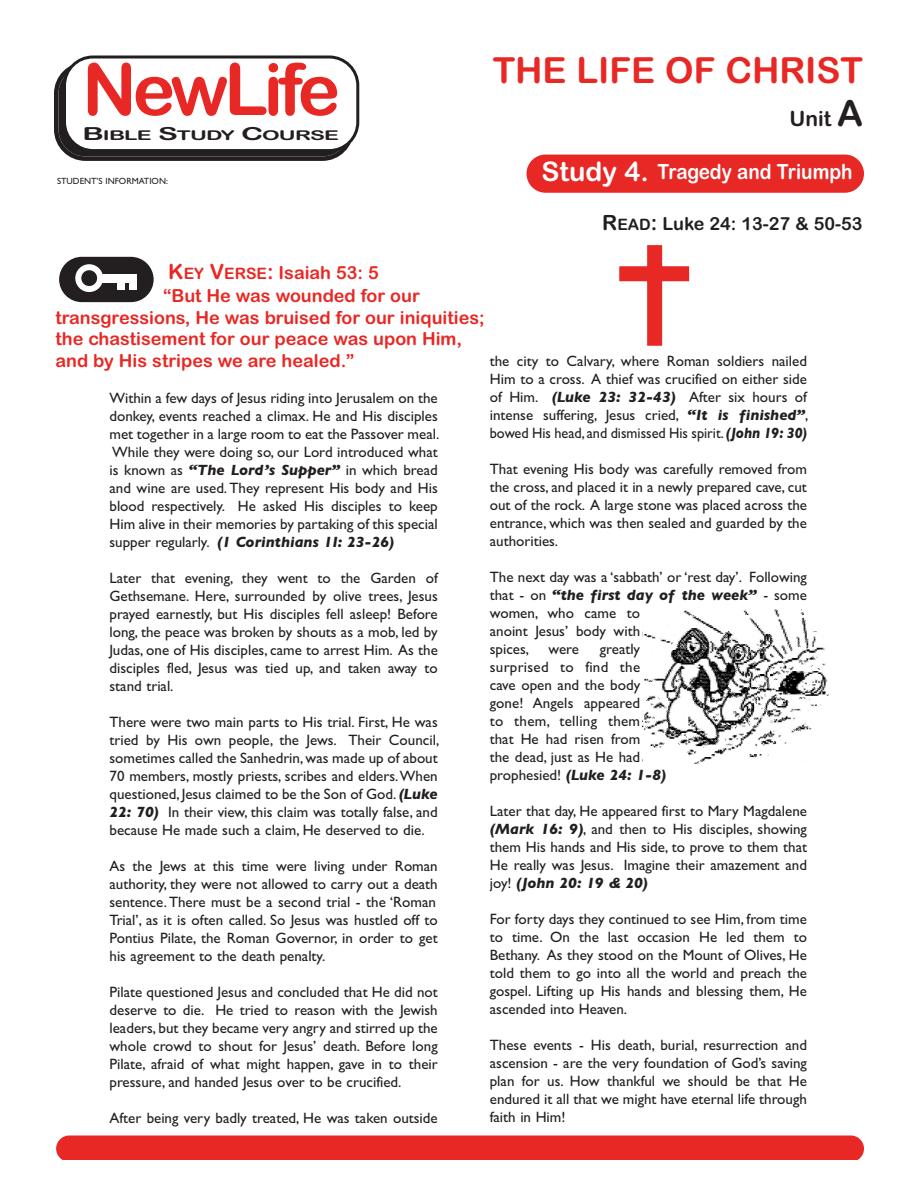
<style>
.page{position:relative;width:918px;height:1188px;background:#fff}
.page>*{position:absolute;margin:0;border:0;box-sizing:border-box;transform-origin:0 0}
.t1{font:72px "Arial Rounded MT Bold";letter-spacing:-.06em;color:#e82824}
.t2{font:36px "Arial Rounded MT Bold";color:#e82824}
.t3{font:21px "Arial Rounded MT Bold";color:#fff;scale:.9 1}
.t4{font:21px "Arial Rounded MT Bold";color:#231f20}
.t5{font:18px "Arial Rounded MT Bold";color:#e82824}
.t6{font:18px "Arial Rounded MT Bold";color:#231f20}
.t7{font:15px/18px "Gill Sans";color:#231f20;text-align:justify}
.t8{font:13.5px "Arial Rounded MT Bold";letter-spacing:-.04em;color:#231f20;scale:1.65 1}
.t9{font:9px "Gill Sans";color:#231f20}
.s1{font-size:18px}
.s2{font-size:36px}
.s3{font-size:27px}
.s4{font-size:21px}
.s5{font-size:15.75px}
.s6{font-weight:700;font-style:italic}
</style>
<div class="page">
<div style="left:526px;top:155px;width:338px;height:38px;background:#e82824;border-radius:19px"></div>
<svg style="left:54px;top:56px;width:305px;height:105px"></svg>
<div style="left:59px;top:257px;width:95px;height:45px;background:#231f20;border-radius:23px"></div>
<svg style="left:75px;top:264px;width:28px;height:28px"></svg>
<div style="left:102px;top:274px;width:34px;height:8px;background:#fff"></div>
<div style="left:129px;top:282px;width:7px;height:8px;background:#fff"></div>
<div style="left:117px;top:282px;width:7px;height:8px;background:#fff"></div>
<div style="left:56px;top:1136px;width:808px;height:24px;background:#e82824"></div>
<img style="left:642px;top:609px;width:187px;height:154px">
<div style="left:619px;top:266px;width:70px;height:15px;background:#e82824"></div>
<div style="left:647px;top:245px;width:15px;height:101px;background:#e82824"></div>
<h1 class="t1" style="left:82px;top:63px;width:260px">NewLife</h1>
<p class="t8" style="left:82px;top:130px;width:157px"><span class="s1">B</span>IBLE <span class="s1">S</span>TUDY <span class="s1">C</span>OURSE</p>
<p class="t9" style="left:57px;top:177px;width:113px">STUDENT’S INFORMATION:</p>
<h2 class="t2" style="left:493px;top:56px;width:372px">THE LIFE OF CHRIST</h2>
<h3 class="t4" style="left:790px;top:111px;width:75px">Unit <span class="s2">A</span></h3>
<h3 class="t3" style="left:542px;top:164px;width:347px"><span class="s3">Study 4.</span> Tragedy and Triumph</h3>
<p class="t6" style="left:602px;top:217px;width:262px"><span class="s4">R</span><span class="s5">EAD</span><span class="s4">:</span> Luke 24: 13-27 &amp; 50-53</p>
<p class="t5" style="left:168px;top:266px;width:212px"><span class="s4">K</span><span class="s5">EY</span> <span class="s4">V</span><span class="s5">ERSE</span><span class="s4">:</span> Isaiah 53: 5</p>
<p class="t5" style="left:163px;top:289px;width:258px">“But He was wounded for our</p>
<p class="t5" style="left:56px;top:311px;width:431px">transgressions, He was bruised for our iniquities;</p>
<p class="t5" style="left:56px;top:332px;width:408px">the chastisement for our peace was upon Him,</p>
<p class="t5" style="left:56px;top:354px;width:301px">and by His stripes we are healed.”</p>
<p class="t7" style="left:490px;top:353px;width:320px">the city to Calvary, where Roman soldiers nailed Him to a cross. A thief was crucified on either side of Him. <span class="s6">(Luke 23: 32-43)</span> After six hours of intense suffering, Jesus cried, <span class="s6">“It is finished”</span>, bowed His head, and dismissed His spirit. <span class="s6">(John 19: 30)</span></p>
<p class="t7" style="left:490px;top:461px;width:319px">That evening His body was carefully removed from the cross, and placed it in a newly prepared cave, cut out of the rock. A large stone was placed across the entrance, which was then sealed and guarded by the authorities.</p>
<p class="t7" style="left:490px;top:569px;width:319px;text-align:left">The next day was a ‘sabbath’ or ‘rest day’. Following that - on <span class="s6">“the first day of the week”</span> - some women, who came to<br>anoint Jesus’ body with<br>spices,</p>
<p class="t7" style="left:110px;top:391px;width:331px">Within a few days of Jesus riding into Jerusalem on the donkey, events reached a climax. He and His disciples met together in a large room to eat the Passover meal.<br>While they were doing so, our Lord introduced what is known as <span class="s6">“The Lord’s Supper”</span> in which bread and wine are used. They represent His body and His blood respectively. He asked His disciples to keep Him alive in their memories by partaking of this special supper regularly. <span class="s6">(1 Corinthians 11: 23-26)</span></p>
<p class="t7" style="left:110px;top:571px;width:330px">Later that evening, they went to the Garden of Gethsemane. Here, surrounded by olive trees, Jesus prayed earnestly, but His disciples fell asleep! Before long, the peace was broken by shouts as a mob, led by Judas, one of His disciples, came to arrest Him. As the disciples fled, Jesus was tied up, and taken away to stand trial.</p>
<p class="t7" style="left:110px;top:715px;width:331px">There were two main parts to His trial. First, He was tried by His own people, the Jews. Their Council, sometimes called the Sanhedrin, was made up of about 70 members, mostly priests, scribes and elders. When questioned, Jesus claimed to be the Son of God. <span class="s6">(Luke 22: 70)</span> In their view, this claim was totally false, and because He made such a claim, He deserved to die.</p>
<p class="t7" style="left:110px;top:859px;width:330px;text-align:left">As the Jews at this time were living under Roman authority, they were not allowed to carry out a death sentence. There must be a second trial - the ‘Roman Trial’, as it is often called. So Jesus was hustled off to Pontius Pilate, the Roman Governor, in order to get his agreement to the death penalty.</p>
<p class="t7" style="left:110px;top:985px;width:330px">Pilate questioned Jesus and concluded that He did not deserve to die. He tried to reason with the Jewish leaders, but they became very angry and stirred up the whole crowd to shout for Jesus’ death. Before long Pilate, afraid of what might happen, gave in to their pressure, and handed Jesus over to be crucified.</p>
<p class="t7" style="left:110px;top:1111px;width:330px">After being very badly treated, He was taken outside</p>
<p class="t7" style="left:490px;top:641px;width:178px;text-align:left;text-indent:110px">greatly surprised to find the cave open and the body gone! Angels appeared<br>to them, telling them that He had risen from<br>the dead, just as He had prophesied! <span class="s6">(Luke 24: 1-8)</span></p>
<p class="t7" style="left:490px;top:803px;width:319px">Later that day, He appeared first to Mary Magdalene <span class="s6">(Mark 16: 9)</span>, and then to His disciples, showing them His hands and His side, to prove to them that He really was Jesus. Imagine their amazement and joy! <span class="s6">(John 20: 19 &amp; 20)</span></p>
<p class="t7" style="left:490px;top:911px;width:319px">For forty days they continued to see Him, from time to time. On the last occasion He led them to Bethany. As they stood on the Mount of Olives, He told them to go into all the world and preach the gospel. Lifting up His hands and blessing them, He ascended into Heaven.</p>
<p class="t7" style="left:490px;top:1037px;width:319px">These events - His death, burial, resurrection and ascension - are the very foundation of God’s saving plan for us. How thankful we should be that He endured it all that we might have eternal life through faith in Him!</p>
<p class="t7" style="left:549px;top:641px;width:32px">were</p>
</div>
